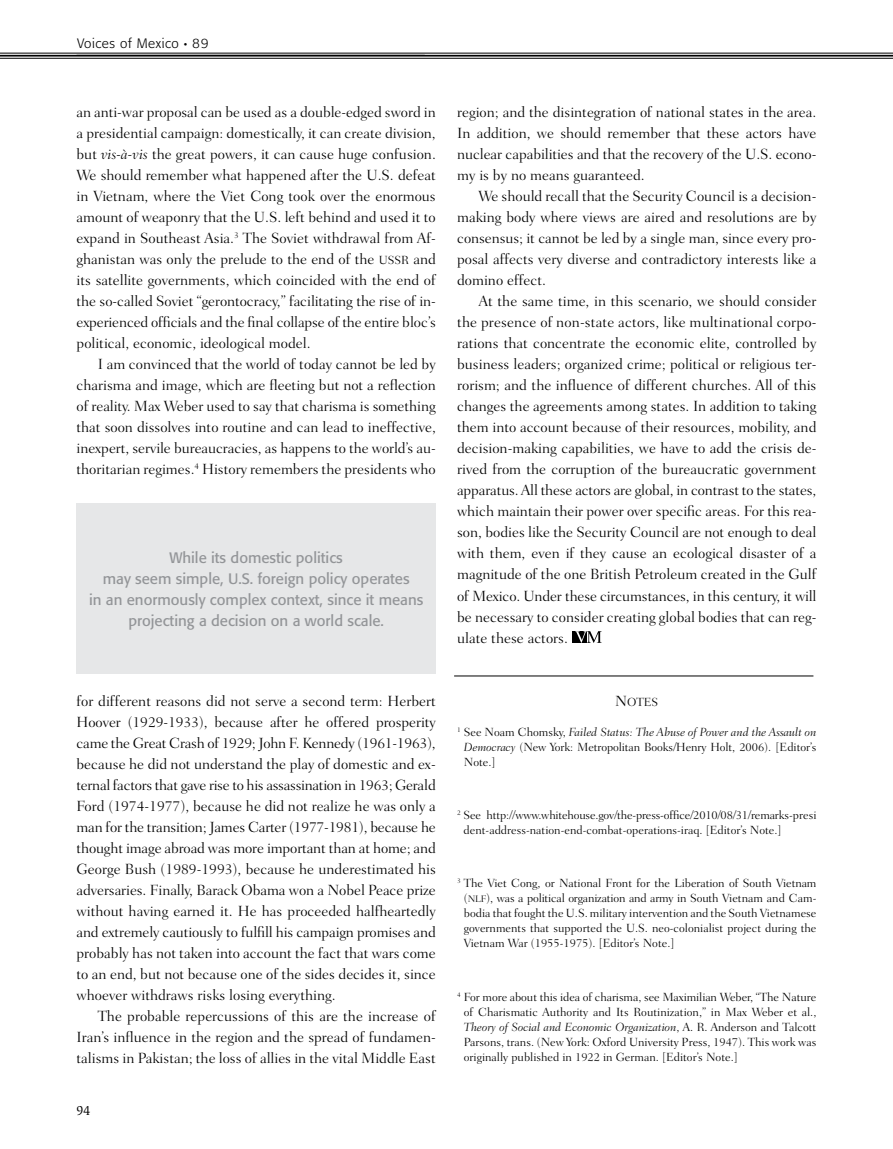
<style>
.page{position:relative;width:893px;height:1149px;background:#fff}
.page>*{position:absolute;margin:0;border:0;box-sizing:border-box;transform-origin:0 0}
.t1{font:300 15px "Fairfield LH";color:#000}
.t2{font:15px/21px "Formata";color:#939598;text-align:center}
.t3{font:300 15px "Fairfield LH";letter-spacing:-.02em;color:#000}
.t4{font:300 13.5px "Formata";letter-spacing:.04em;color:#000}
.t5{font:13.5px "Slimbach";color:#000}
.t6{font:300 12px/15px "Fairfield LH";color:#000;text-align:justify}
.t7{font:12px "Fairfield LH Light SC800";color:#000}
.s1{font-family:"Formata Light SC800";font-weight:400;font-size:10.5px}
.s2{font-family:"Formata Light SC800";font-weight:400}
.s3{font-style:italic}
.s4{font-family:"Fairfield LH Light SC800";font-weight:400;font-size:12px}
.s5{font-size:15px}
.s6{font-family:"Fairfield LH Light SC800";font-weight:400;font-size:9.6px}
</style>
<div class="page">
<hr style="left:0;top:53px;width:893px;height:1px;background:#000">
<hr style="left:0;top:55px;width:893px;height:2px;background:#000">
<hr style="left:0;top:58px;width:893px;height:1px;background:#000">
<div style="left:77px;top:503px;width:359px;height:170px;background:#e6e7e8"></div>
<hr style="left:454px;top:675px;width:359px;height:1px;background:#000">
<div style="left:573px;top:631px;width:14px;height:11px;background:#000"></div>
<svg style="left:575px;top:631px;width:27px;height:11px"></svg>
<p class="t4" style="left:77px;top:35px;width:133px">Voices of Mexico <span class="s1">•</span> <span class="s2">89</span></p>
<p class="t1" style="left:77px;top:104px;width:361px">an anti-war proposal can be used as a double-edged sword in</p>
<p class="t1" style="left:77px;top:125px;width:361px">a presidential campaign: domestically, it can create division,</p>
<p class="t1" style="left:77px;top:146px;width:361px">but <span class="s3">vis-à-vis</span> the great powers, it can cause huge confusion.</p>
<p class="t1" style="left:77px;top:167px;width:361px">We should remember what happened after the U.S. defeat</p>
<p class="t1" style="left:77px;top:188px;width:361px">in Vietnam, where the Viet Cong took over the enormous</p>
<p class="t1" style="left:77px;top:209px;width:361px">amount of weaponry that the U.S. left behind and used it to</p>
<p class="t1" style="left:77px;top:230px;width:361px">expand in Southeast Asia.<sup>3</sup> The Soviet withdrawal from Af-</p>
<p class="t1" style="left:77px;top:251px;width:361px">ghanistan was only the prelude to the end of the <span class="s4">USSR</span> and</p>
<p class="t1" style="left:77px;top:272px;width:361px">its satellite governments, which coincided with the end of</p>
<p class="t1" style="left:77px;top:293px;width:359px">the so-called Soviet “gerontocracy,” facilitating the rise of in-</p>
<p class="t1" style="left:77px;top:314px;width:361px">experienced officials and the final collapse of the entire bloc’s</p>
<p class="t1" style="left:77px;top:335px;width:236px">political, economic, ideological model.</p>
<p class="t1" style="left:98px;top:356px;width:339px">I am convinced that the world of today cannot be led by</p>
<p class="t1" style="left:77px;top:377px;width:361px">charisma and image, which are fleeting but not a reflection</p>
<p class="t1" style="left:77px;top:398px;width:361px">of reality. Max Weber used to say that charisma is something</p>
<p class="t1" style="left:77px;top:419px;width:361px">that soon dissolves into routine and can lead to ineffective,</p>
<p class="t1" style="left:77px;top:440px;width:359px">inexpert, servile bureaucracies, as happens to the world’s au-</p>
<p class="t1" style="left:77px;top:461px;width:361px">thoritarian regimes.<sup>4</sup> History remembers the presidents who</p>
<p class="t2" style="left:89px;top:547px;width:336px">While its domestic politics<br>may seem simple, U.S. foreign policy operates<br>in an enormously complex context, since it means projecting a decision on a world scale.</p>
<p class="t1" style="left:77px;top:692px;width:361px">for different reasons did not serve a second term: Herbert</p>
<p class="t1" style="left:77px;top:713px;width:361px">Hoover (1929-1933), because after he offered prosperity</p>
<p class="t1" style="left:77px;top:734px;width:361px">came the Great Crash of 1929; John F. Kennedy (1961-1963),</p>
<p class="t1" style="left:77px;top:755px;width:359px">because he did not understand the play of domestic and ex-</p>
<p class="t3" style="left:77px;top:776px;width:361px">ternal factors that gave rise to his assassination in 1963; Gerald</p>
<p class="t1" style="left:77px;top:797px;width:361px">Ford (1974-1977), because he did not realize he was only a</p>
<p class="t1" style="left:77px;top:818px;width:361px">man for the transition; James Carter (1977-1981), because he</p>
<p class="t1" style="left:77px;top:839px;width:361px">thought image abroad was more important than at home; and</p>
<p class="t1" style="left:77px;top:860px;width:361px">George Bush (1989-1993), because he underestimated his</p>
<p class="t1" style="left:77px;top:881px;width:361px">adversaries. Finally, Barack Obama won a Nobel Peace prize</p>
<p class="t1" style="left:77px;top:902px;width:361px">without having earned it. He has proceeded halfheartedly</p>
<p class="t1" style="left:77px;top:923px;width:361px">and extremely cautiously to fulfill his campaign promises and</p>
<p class="t1" style="left:77px;top:944px;width:361px">probably has not taken into account the fact that wars come</p>
<p class="t1" style="left:77px;top:965px;width:361px">to an end, but not because one of the sides decides it, since</p>
<p class="t1" style="left:77px;top:986px;width:261px">whoever withdraws risks losing everything.</p>
<p class="t1" style="left:98px;top:1007px;width:339px">The probable repercussions of this are the increase of</p>
<p class="t1" style="left:77px;top:1028px;width:361px">Iran’s influence in the region and the spread of fundamen-</p>
<p class="t1" style="left:77px;top:1049px;width:361px">talisms in Pakistan; the loss of allies in the vital Middle East</p>
<p class="t5" style="left:77px;top:1102px;width:15px">94</p>
<p class="t1" style="left:457px;top:104px;width:361px">region; and the disintegration of national states in the area.</p>
<p class="t1" style="left:457px;top:125px;width:361px">In addition, we should remember that these actors have</p>
<p class="t1" style="left:457px;top:146px;width:361px">nuclear capabilities and that the recovery of the U.S. econo-</p>
<p class="t1" style="left:457px;top:167px;width:189px">my is by no means guaranteed.</p>
<p class="t1" style="left:478px;top:188px;width:340px">We should recall that the Security Council is a decision-</p>
<p class="t1" style="left:457px;top:209px;width:361px">making body where views are aired and resolutions are by</p>
<p class="t1" style="left:457px;top:230px;width:361px">consensus; it cannot be led by a single man, since every pro-</p>
<p class="t1" style="left:457px;top:251px;width:361px">posal affects very diverse and contradictory interests like a</p>
<p class="t1" style="left:457px;top:272px;width:90px">domino effect.</p>
<p class="t1" style="left:478px;top:293px;width:340px">At the same time, in this scenario, we should consider</p>
<p class="t1" style="left:457px;top:314px;width:359px">the presence of non-state actors, like multinational corpo-</p>
<p class="t1" style="left:457px;top:335px;width:361px">rations that concentrate the economic elite, controlled by</p>
<p class="t1" style="left:457px;top:356px;width:361px">business leaders; organized crime; political or religious ter-</p>
<p class="t1" style="left:457px;top:377px;width:361px">rorism; and the influence of different churches. All of this</p>
<p class="t1" style="left:457px;top:398px;width:361px">changes the agreements among states. In addition to taking</p>
<p class="t1" style="left:457px;top:419px;width:361px">them into account because of their resources, mobility, and</p>
<p class="t1" style="left:457px;top:440px;width:361px">decision-making capabilities, we have to add the crisis de-</p>
<p class="t1" style="left:457px;top:461px;width:361px">rived from the corruption of the bureaucratic government</p>
<p class="t1" style="left:457px;top:482px;width:361px">apparatus. All these actors are global, in contrast to the states,</p>
<p class="t1" style="left:457px;top:503px;width:361px">which maintain their power over specific areas. For this rea-</p>
<p class="t1" style="left:457px;top:524px;width:361px">son, bodies like the Security Council are not enough to deal</p>
<p class="t1" style="left:457px;top:545px;width:361px">with them, even if they cause an ecological disaster of a</p>
<p class="t1" style="left:457px;top:566px;width:361px">magnitude of the one British Petroleum created in the Gulf</p>
<p class="t1" style="left:457px;top:587px;width:361px">of Mexico. Under these circumstances, in this century, it will</p>
<p class="t1" style="left:457px;top:608px;width:361px">be necessary to consider creating global bodies that can reg-</p>
<p class="t1" style="left:457px;top:629px;width:112px">ulate these actors.</p>
<p class="t7" style="left:615px;top:694px;width:45px"><span class="s5">N</span>OTES</p>
<p class="t6" style="left:464px;top:724px;width:354px;text-indent:-7px"><sup>1</sup> See Noam Chomsky, <span class="s3">Failed Status: The Abuse of Power and the Assault on Democracy</span> (New York: Metropolitan Books/Henry Holt, 2006). [Editor’s Note.]</p>
<p class="t6" style="left:464px;top:807px;width:354px;text-indent:-6px"><sup>2</sup> See http://www.whitehouse.gov/the-press-office/2010/08/31/remarks-presi dent-address-nation-end-combat-operations-iraq. [Editor’s Note.]</p>
<p class="t6" style="left:464px;top:875px;width:354px;text-indent:-7px"><sup>3</sup> The Viet Cong, or National Front for the Liberation of South Vietnam (<span class="s6">NLF</span>), was a political organization and army in South Vietnam and Cam&shy;bodia that fought the U.S. military intervention and the South Vietnamese governments that supported the U.S. neo-colonialist project during the Vietnam War (1955-1975). [Editor’s Note.]</p>
<p class="t6" style="left:464px;top:988px;width:354px;text-indent:-7px"><sup>4</sup> For more about this idea of charisma, see Maximilian Weber, “The Nature of Charismatic Authority and Its Routinization,” in Max Weber et al., <span class="s3">Theory of Social and Economic Organization</span>, A. R. Anderson and Talcott Parsons, trans. (New York: Oxford University Press, 1947). This work was originally published in 1922 in German. [Editor’s Note.]</p>
</div>
